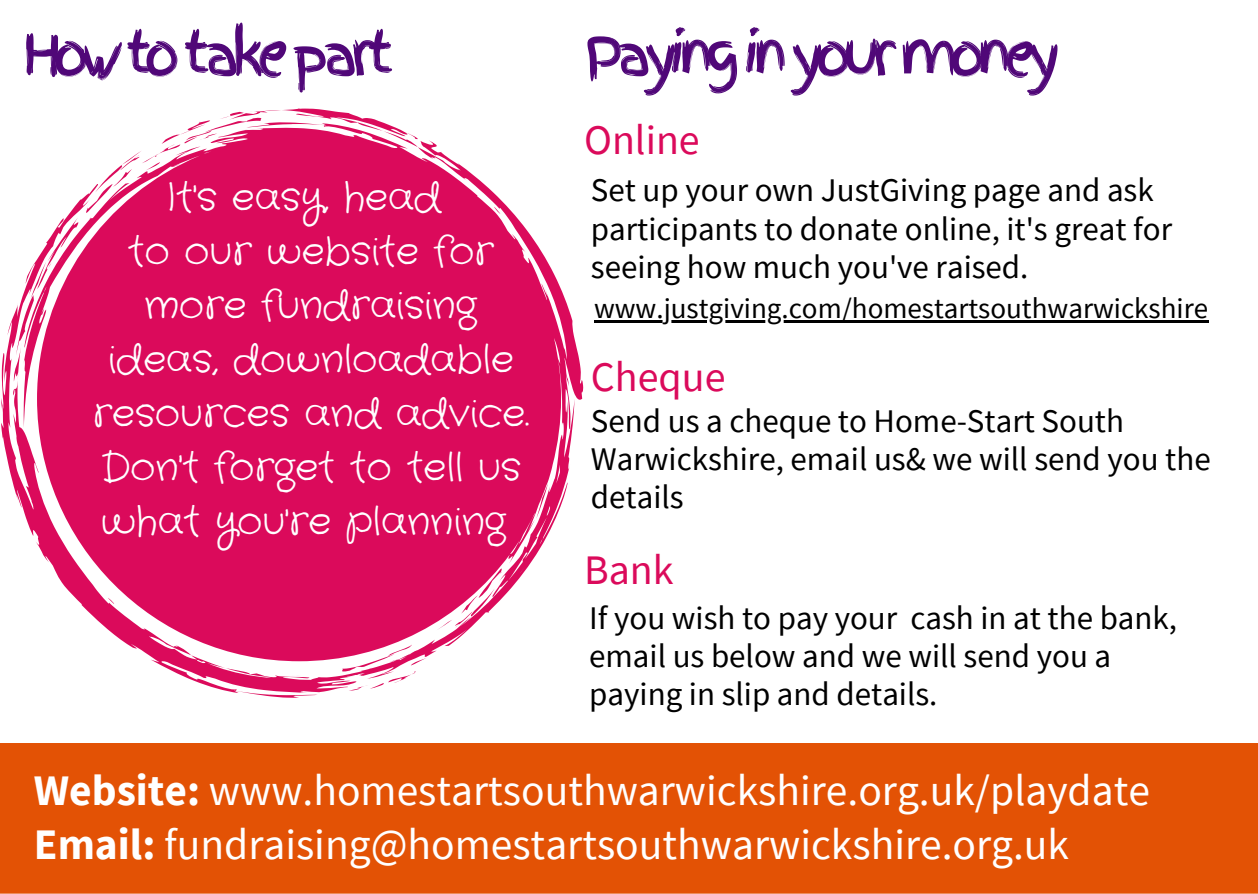
<style>
.page{position:relative;width:1258px;height:894px;background:#fff}
.page>*{position:absolute;margin:0;border:0;box-sizing:border-box;transform-origin:0 0}
.t1{font:55.8px "Finger Paint";letter-spacing:-.145em;color:#500778}
.t2{font:55.5px "Finger Paint";letter-spacing:-.145em;color:#500778}
.t3{font:43.5px/54px "Source Sans Pro";color:#fff}
.t4{font:42px "Source Sans Pro";color:#db0a5b}
.t5{font:39px/54px "Crafty Girls";color:#fff;text-align:center}
.t6{font:33px/38.4px "Source Sans Pro";color:#000}
.t7{font:29.1px "Source Sans Pro";color:#000}
.s1{font-weight:700}
</style>
<div class="page">
<svg style="left:1px;top:140px;width:582px;height:557px;fill:#db0a5b"></svg>
<svg style="left:536px;top:483px;width:12px;height:36px"></svg>
<svg style="left:342px;top:644px;width:87px;height:46px"></svg>
<svg style="left:108px;top:597px;width:6px;height:7px"></svg>
<svg style="left:436px;top:566px;width:67px;height:64px"></svg>
<svg style="left:14px;top:108px;width:404px;height:277px"></svg>
<div style="left:0;top:743px;width:1258px;height:150px;background:#e35205"></div>
<hr style="left:594px;top:320px;width:614px;height:2px;background:#000">
<h1 class="t1" style="left:23px;top:13px;width:372px">How to take part</h1>
<h2 class="t2" style="left:584px;top:14px;width:478px">Paying in your money</h2>
<p class="t5" style="left:92px;top:172px;width:438px">It's easy, head<br>to our website for more fundraising ideas, downloadable resources and advice.<br>Don't forget to tell us what you're planning</p>
<p class="t4" style="left:584px;top:113px;width:117px">Online</p>
<p class="t6" style="left:591px;top:170px;width:583px">Set up your own JustGiving page and ask participants to donate online, it's great for seeing how much you've raised.</p>
<p class="t7" style="left:594px;top:289px;width:616px">www.justgiving.com/homestartsouthwarwickshire</p>
<p class="t4" style="left:591px;top:349px;width:136px">Cheque</p>
<p class="t6" style="left:591px;top:400px;width:621px">Send us a cheque to Home-Start South<br>Warwickshire, email us&amp; we will send you the details</p>
<p class="t4" style="left:584px;top:542px;width:91px">Bank</p>
<p class="t6" style="left:589px;top:597px;width:589px">If you wish to pay your cash in at the bank, email us below and we will send you a paying in slip and details.</p>
<h3 class="t3" style="left:34px;top:762px;width:1117px"><span class="s1">Website:</span> www.homestartsouthwarwickshire.org.uk/playdate<br><span class="s1">Email:</span> fundraising@homestartsouthwarwickshire.org.uk</h3>
</div>
